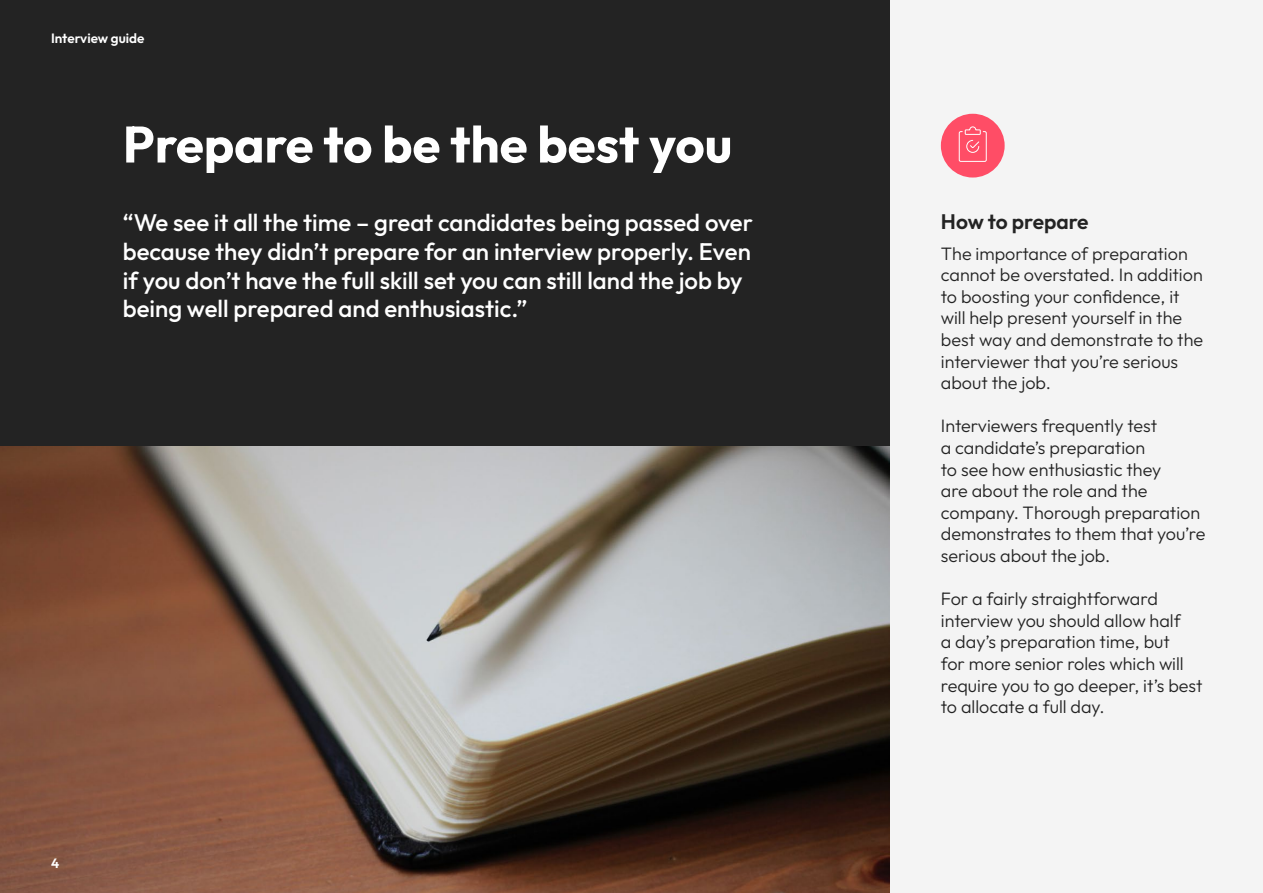
<style>
.page{position:relative;width:1263px;height:893px;background:#fff}
.page>*{position:absolute;margin:0;border:0;box-sizing:border-box;transform-origin:0 0}
.t1{font:700 51px "Outfit";color:#fff}
.t2{font:500 24px/28.8px "Outfit";color:#fff}
.t3{font:600 21px "Outfit";color:#232323}
.t4{font:300 18px/21.6px "Outfit";color:#232323}
.t5{font:600 13.5px "Outfit";color:#fff}
</style>
<div class="page">
<div style="left:890px;top:0;width:373px;height:893px;background:#f4f4f4"></div>
<div style="left:0;top:0;width:890px;height:446px;background:#232323"></div>
<div style="left:941px;top:114px;width:64px;height:64px;background:#ff4d66;border-radius:50%"></div>
<svg style="left:958px;top:126px;width:29px;height:36px"></svg>
<img style="left:0;top:446px;width:890px;height:447px">
<p class="t5" style="left:51px;top:30px;width:95px">Interview guide</p>
<h1 class="t1" style="left:123px;top:116px;width:611px">Prepare to be the best you</h1>
<p class="t5" style="left:51px;top:856px;width:10px">4</p>
<h2 class="t2" style="left:123px;top:208px;width:632px">“We see it all the time – great candidates being passed over because they didn’t prepare for an interview properly. Even if you don’t have the full skill set you can still land the job by being well prepared and enthusiastic.”</h2>
<p class="t3" style="left:941px;top:210px;width:149px">How to prepare</p>
<p class="t4" style="left:941px;top:242px;width:264px">The importance of preparation cannot be overstated. In addition to boosting your confidence, it will help present yourself in the best way and demonstrate to the interviewer that you’re serious about the job.</p>
<p class="t4" style="left:941px;top:415px;width:266px">Interviewers frequently test<br>a candidate’s preparation<br>to see how enthusiastic they<br>are about the role and the company. Thorough preparation demonstrates to them that you’re serious about the job.</p>
<p class="t4" style="left:941px;top:588px;width:263px">For a fairly straightforward interview you should allow half<br>a day’s preparation time, but<br>for more senior roles which will require you to go deeper, it’s best to allocate a full day.</p>
</div>
